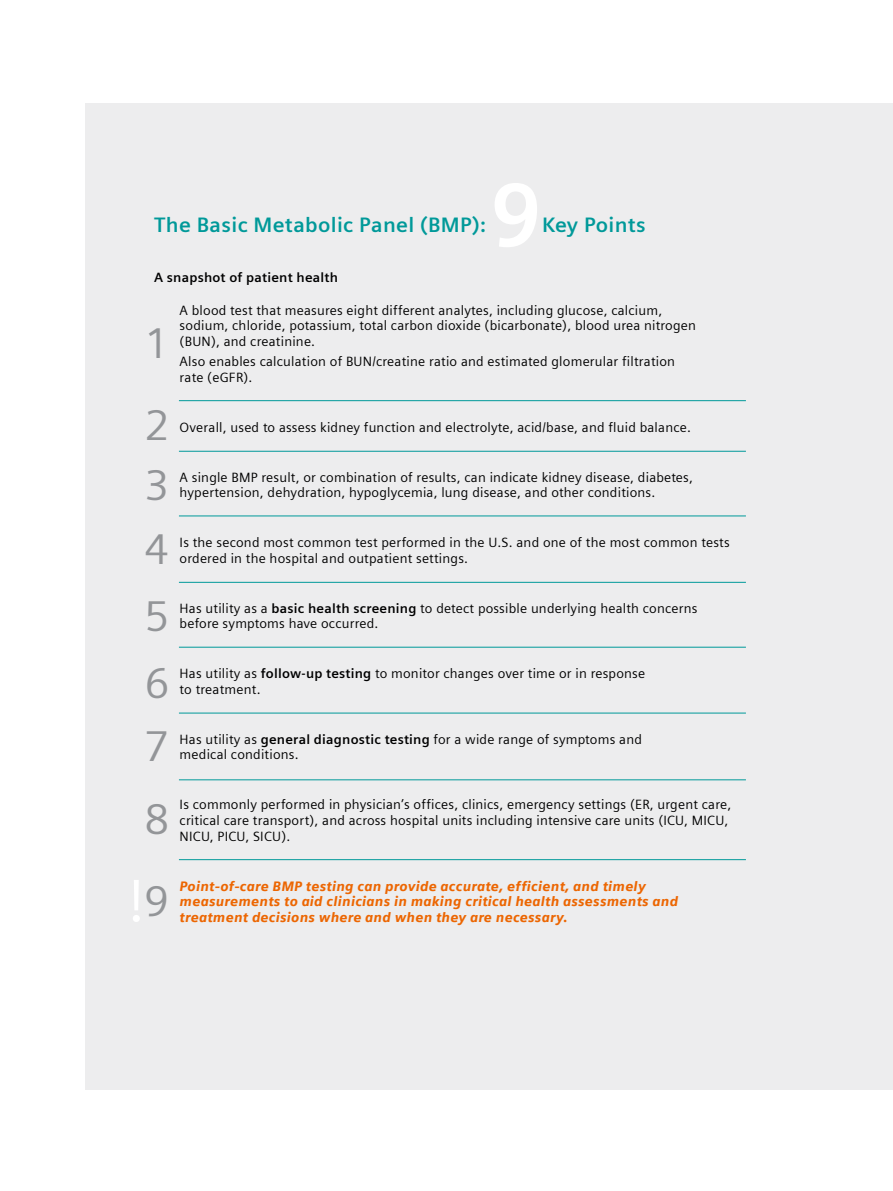
<style>
.page{position:relative;width:893px;height:1191px;background:#fff}
.page>*{position:absolute;margin:0;border:0;box-sizing:border-box;transform-origin:0 0}
.t1{font:43.2px/65.4px "Siemens Sans";color:#939598}
.t2{font:700 21px "Siemens Sans";letter-spacing:.015em;color:#099}
.t3{font:13.5px/15.8px "Siemens Sans";letter-spacing:.015em;color:#000}
.t4{font:italic 900 13.5px/15.8px "Siemens Sans";letter-spacing:.015em;color:#ec6602}
.t5{font:700 13.5px "Siemens Sans";letter-spacing:.015em;color:#000}
.s1{font-weight:700}
</style>
<div class="page">
<div style="left:85px;top:103px;width:808px;height:987px;background:#ededee"></div>
<hr style="left:179px;top:400px;width:567px;height:1px;background:#099">
<hr style="left:179px;top:451px;width:567px;height:1px;background:#099">
<hr style="left:179px;top:515px;width:567px;height:1px;background:#099">
<hr style="left:179px;top:582px;width:567px;height:1px;background:#099">
<hr style="left:179px;top:712px;width:567px;height:1px;background:#099">
<hr style="left:179px;top:779px;width:567px;height:1px;background:#099">
<hr style="left:179px;top:859px;width:567px;height:1px;background:#099">
<hr style="left:179px;top:647px;width:567px;height:1px;background:#099">
<h2 class="t2" style="left:154px;top:208px;width:333px">The Basic Metabolic Panel (BMP):</h2>
<h2 class="t2" style="left:542px;top:208px;width:105px">Key Points</h2>
<p class="t5" style="left:154px;top:267px;width:185px">A snapshot of patient health</p>
<p class="t3" style="left:180px;top:301px;width:518px">A blood test that measures eight different analytes, including glucose, calcium, sodium, chloride, potassium, total carbon dioxide (bicarbonate), blood urea nitrogen (BUN), and creatinine.</p>
<p class="t3" style="left:180px;top:353px;width:497px">Also enables calculation of BUN/creatine ratio and estimated glomerular filtration rate (eGFR).</p>
<p class="t3" style="left:180px;top:418px;width:513px">Overall, used to assess kidney function and electrolyte, acid/base, and fluid balance.</p>
<p class="t3" style="left:180px;top:468px;width:515px">A single BMP result, or combination of results, can indicate kidney disease, diabetes, hypertension, dehydration, hypoglycemia, lung disease, and other conditions.</p>
<p class="t3" style="left:180px;top:533px;width:552px">Is the second most common test performed in the U.S. and one of the most common tests ordered in the hospital and outpatient settings.</p>
<p class="t3" style="left:180px;top:599px;width:519px">Has utility as a <span class="s1">basic health screening</span> to detect possible underlying health concerns before symptoms have occurred.</p>
<p class="t3" style="left:180px;top:664px;width:467px">Has utility as <span class="s1">follow-up testing</span> to monitor changes over time or in response to treatment.</p>
<p class="t3" style="left:180px;top:730px;width:464px">Has utility as <span class="s1">general diagnostic testing</span> for a wide range of symptoms and medical conditions.</p>
<p class="t3" style="left:180px;top:795px;width:553px">Is commonly performed in physician’s offices, clinics, emergency settings (ER, urgent care, critical care transport), and across hospital units including intensive care units (ICU, MICU,<br>NICU, PICU, SICU).</p>
<p class="t4" style="left:180px;top:877px;width:500px">Point-of-care BMP testing can provide accurate, efficient, and timely measurements to aid clinicians in making critical health assessments and treatment decisions where and when they are necessary.</p>
<h1 class="t1" style="left:145px;top:299px;width:26px;line-height:81.9px">1<br>2</h1>
<h1 class="t1" style="left:145px;top:449px;width:26px;text-align:justify">3<br>4<br>5<br>6<br>7</h1>
<h1 class="t1" style="left:145px;top:775px;width:26px;line-height:81.3px">8<br>9</h1>
</div>
